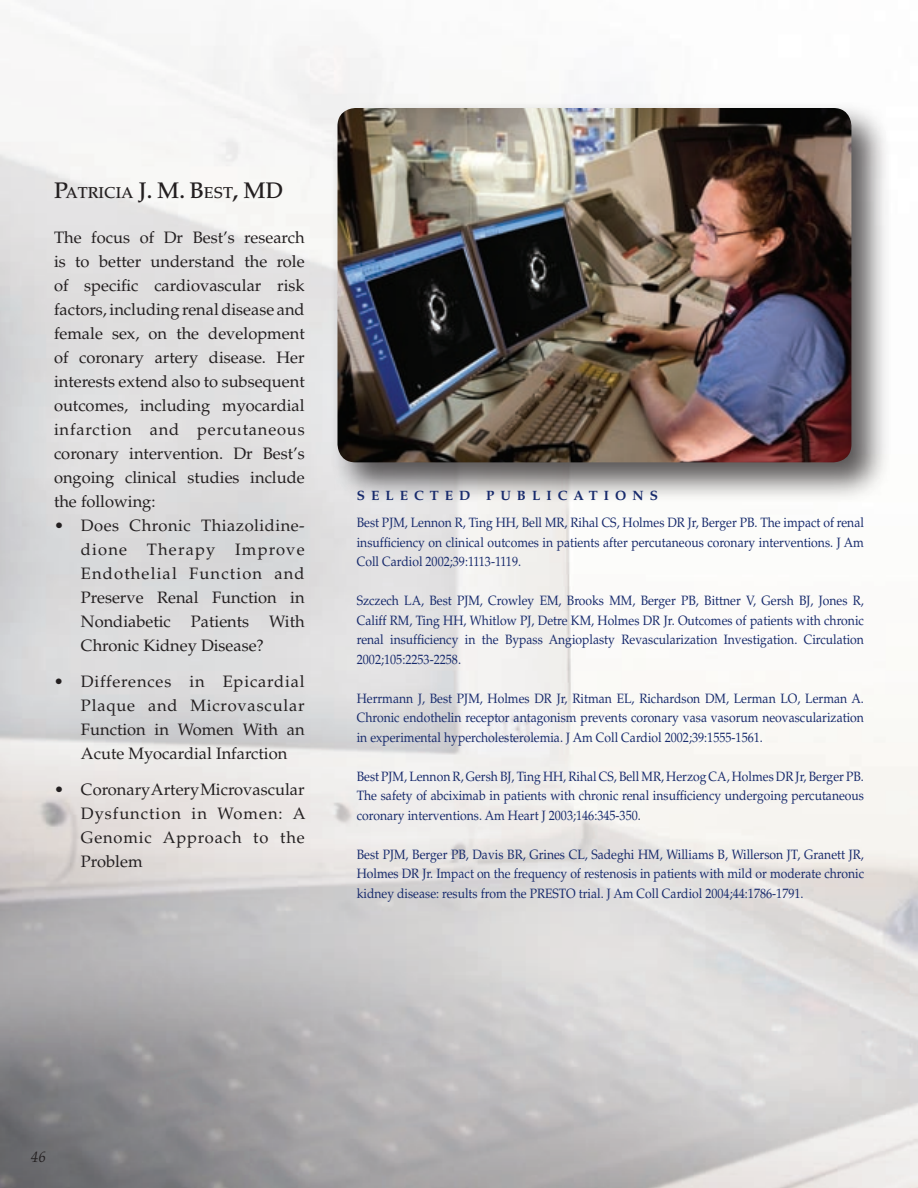
<style>
.page{position:relative;width:918px;height:1188px;background:#fff}
.page>*{position:absolute;margin:0;border:0;box-sizing:border-box;transform-origin:0 0}
.t1{font:16.5px/24px "Palatino LT Std";color:#231f20;text-align:justify}
.t2{font:500 15.75px "Palatino LT Std";color:#231f20}
.t3{font:italic 15px "Palatino LT Std";color:#231f20}
.t4{font:13.5px/19.5px "Palatino LT Std";color:#172a6c;text-align:justify;scale:.9 1}
.t5{font:700 13.5px "Palatino LT Std";letter-spacing:.45em;color:#172a6c}
.s1{font-size:22.5px}
</style>
<div class="page">
<img style="left:0;top:0;width:918px;height:1188px">
<div style="left:328px;top:99px;width:563px;height:403px;background:#231f20;opacity:.75"></div>
<img style="left:338px;top:108px;width:513px;height:354px">
<p class="t2" style="left:54px;top:183px;width:229px"><span class="s1">P</span>ATRICIA <span class="s1">J. M. B</span>EST<span class="s1">, MD</span></p>
<p class="t1" style="left:54px;top:225px;width:252px">The focus of Dr Best’s research is to better understand the role of specific cardiovascular risk factors, including renal disease and female sex, on the development of coronary artery disease. Her interests extend also to subsequent outcomes, including myocardial infarction and percutaneous coronary intervention. Dr Best’s ongoing clinical studies include the following:</p>
<p class="t1" style="left:81px;top:513px;width:225px;text-indent:-27px">• Does Chronic Thiazolidine&shy;dione Therapy Improve Endothelial Function and Preserve Renal Function in Nondiabetic Patients With Chronic Kidney Disease?</p>
<p class="t1" style="left:81px;top:669px;width:225px;text-indent:-27px">• Differences in Epicardial Plaque and Microvascular Function in Women With an Acute Myocardial Infarction</p>
<p class="t1" style="left:81px;top:777px;width:226px;text-indent:-27px">• CoronaryArteryMicrovascular Dysfunction in Women: A Genomic Approach to the Problem</p>
<p class="t5" style="left:357px;top:488px;width:301px">SELECTED PUBLICATIONS</p>
<p class="t4" style="left:357px;top:513px;width:565px">Best PJM, Lennon R, Ting HH, Bell MR, Rihal CS, Holmes DR Jr, Berger PB. The impact of renal insufficiency on clinical outcomes in patients after percutaneous coronary interventions. J Am Coll Cardiol 2002;39:1113-1119.</p>
<p class="t4" style="left:357px;top:591px;width:565px">Szczech LA, Best PJM, Crowley EM, Brooks MM, Berger PB, Bittner V, Gersh BJ, Jones R, Califf RM, Ting HH, Whitlow PJ, Detre KM, Holmes DR Jr. Outcomes of patients with chronic renal insufficiency in the Bypass Angioplasty Revascularization Investigation. Circulation 2002;105:2253-2258.</p>
<p class="t4" style="left:357px;top:689px;width:565px">Herrmann J, Best PJM, Holmes DR Jr, Ritman EL, Richardson DM, Lerman LO, Lerman A.<br>Chronic endothelin receptor antagonism prevents coronary vasa vasorum neovascularization in experimental hypercholesterolemia. J Am Coll Cardiol 2002;39:1555-1561.</p>
<p class="t4" style="left:357px;top:767px;width:565px">Best PJM, Lennon R, Gersh BJ, Ting HH, Rihal CS, Bell MR, Herzog CA, Holmes DR Jr, Berger PB.<br>The safety of abciximab in patients with chronic renal insufficiency undergoing percutaneous coronary interventions. Am Heart J 2003;146:345-350.</p>
<p class="t4" style="left:357px;top:845px;width:565px">Best PJM, Berger PB, Davis BR, Grines CL, Sadeghi HM, Williams B, Willerson JT, Granett JR, Holmes DR Jr. Impact on the frequency of restenosis in patients with mild or moderate chronic kidney disease: results from the PRESTO trial. J Am Coll Cardiol 2004;44:1786-1791.</p>
<p class="t3" style="left:31px;top:1148px;width:16px">46</p>
</div>
